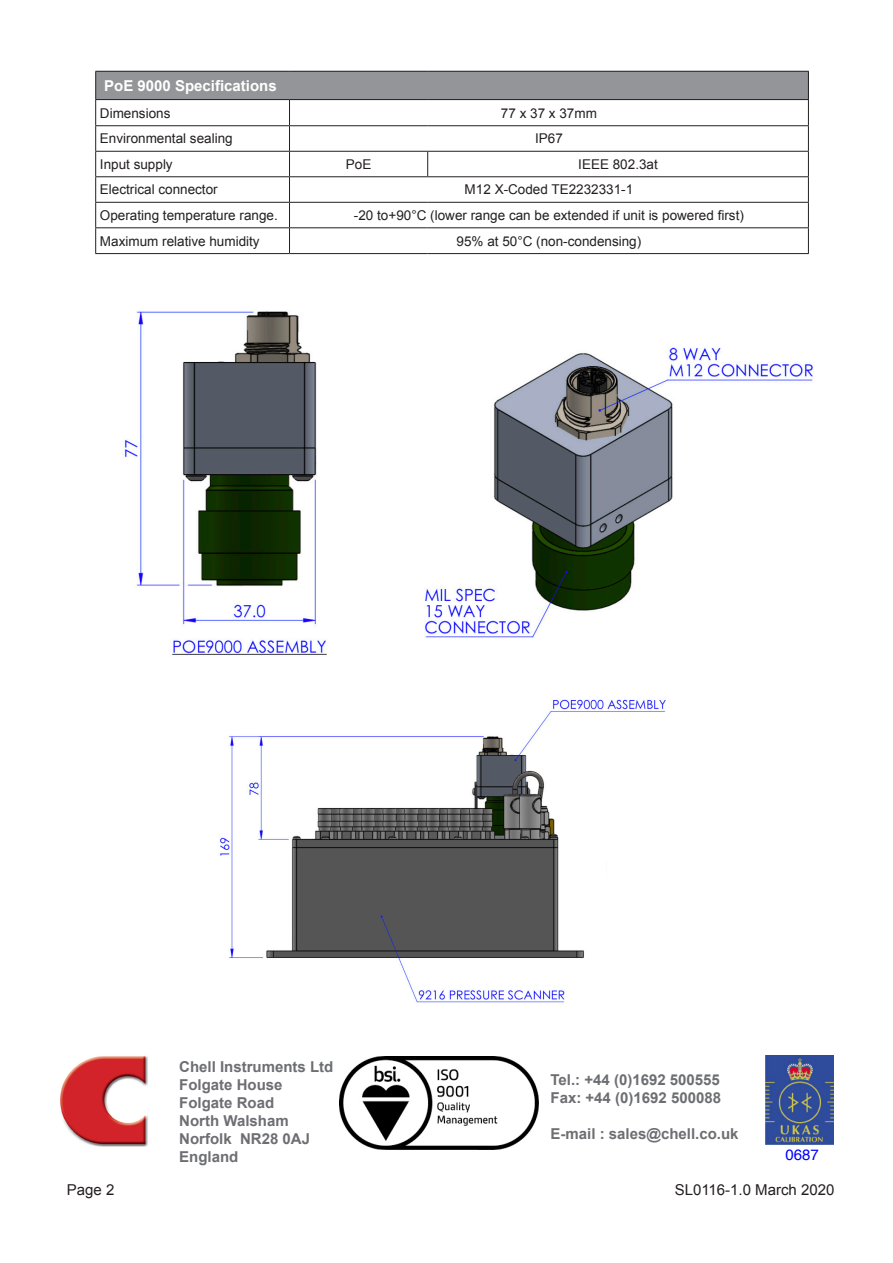
<style>
.page{position:relative;width:893px;height:1263px;background:#fff}
.page>*{position:absolute;margin:0;border:0;box-sizing:border-box;transform-origin:0 0}
.Body_text{font:700 15px "Arial";color:#6d6e72}
.t1{font:15px "Arial";color:#231f20}
.t2{font:700 15px "Arial";color:#fff}
.t3{font:15px "Helvetica";color:#00f}
.Subhead_1{font:13.5px "Arial";color:#231f20}
</style>
<div class="page">
<div style="left:96px;top:71px;width:712px;height:29px;background:#939598"></div>
<hr style="left:95px;top:71px;width:194px;height:1px;background:#231f20">
<hr style="left:289px;top:71px;width:139px;height:1px;background:#231f20">
<hr style="left:428px;top:71px;width:381px;height:1px;background:#231f20">
<hr style="left:95px;top:99px;width:194px;height:1px;background:#231f20">
<hr style="left:289px;top:99px;width:139px;height:1px;background:#231f20">
<hr style="left:428px;top:99px;width:381px;height:1px;background:#231f20">
<hr style="left:95px;top:125px;width:194px;height:1px;background:#231f20">
<hr style="left:289px;top:125px;width:139px;height:1px;background:#231f20">
<hr style="left:428px;top:125px;width:381px;height:1px;background:#231f20">
<hr style="left:95px;top:151px;width:194px;height:1px;background:#231f20">
<hr style="left:289px;top:151px;width:139px;height:1px;background:#231f20">
<hr style="left:428px;top:151px;width:381px;height:1px;background:#231f20">
<svg style="left:427px;top:152px;width:1px;height:24px"></svg>
<hr style="left:95px;top:176px;width:194px;height:1px;background:#231f20">
<hr style="left:289px;top:176px;width:139px;height:1px;background:#231f20">
<hr style="left:428px;top:176px;width:381px;height:1px;background:#231f20">
<hr style="left:95px;top:202px;width:194px;height:1px;background:#231f20">
<hr style="left:289px;top:202px;width:139px;height:1px;background:#231f20">
<hr style="left:428px;top:202px;width:381px;height:1px;background:#231f20">
<hr style="left:95px;top:227px;width:194px;height:1px;background:#231f20">
<svg style="left:95px;top:72px;width:1px;height:181px"></svg>
<hr style="left:289px;top:227px;width:139px;height:1px;background:#231f20">
<svg style="left:289px;top:100px;width:1px;height:153px"></svg>
<hr style="left:428px;top:227px;width:381px;height:1px;background:#231f20">
<svg style="left:808px;top:72px;width:1px;height:181px"></svg>
<hr style="left:95px;top:253px;width:194px;height:1px;background:#231f20">
<hr style="left:289px;top:253px;width:139px;height:1px;background:#231f20">
<hr style="left:428px;top:253px;width:381px;height:1px;background:#231f20">
<img style="left:220px;top:699px;width:446px;height:304px">
<img style="left:766px;top:1056px;width:67px;height:89px">
<img style="left:60px;top:1056px;width:88px;height:91px">
<img style="left:340px;top:1057px;width:199px;height:92px">
<img style="left:124px;top:311px;width:690px;height:344px">
<div style="left:328px;top:257px;width:199px;height:73px;background:#fff"></div>
<div style="left:642px;top:590px;width:248px;height:99px;background:#fff"></div>
<div style="left:608px;top:752px;width:215px;height:281px;background:#fff"></div>
<p class="t2" style="left:104px;top:76px;width:174px">PoE 9000 Specifications</p>
<p class="Subhead_1" style="left:100px;top:104px;width:72px">Dimensions</p>
<p class="Subhead_1" style="left:501px;top:104px;width:98px">77 x 37 x 37mm</p>
<p class="Subhead_1" style="left:100px;top:130px;width:134px">Environmental sealing</p>
<p class="Subhead_1" style="left:535px;top:130px;width:29px">IP67</p>
<p class="Subhead_1" style="left:100px;top:155px;width:74px">Input supply</p>
<p class="Subhead_1" style="left:346px;top:155px;width:27px">PoE</p>
<p class="Subhead_1" style="left:578px;top:155px;width:81px">IEEE 802.3at</p>
<p class="Subhead_1" style="left:100px;top:181px;width:119px">Electrical connector</p>
<p class="Subhead_1" style="left:465px;top:181px;width:170px">M12 X-Coded TE2232331-1</p>
<p class="Subhead_1" style="left:100px;top:206px;width:179px">Operating temperature range.</p>
<p class="Subhead_1" style="left:354px;top:206px;width:391px">-20 to+90°C (lower range can be extended if unit is powered first)</p>
<p class="Subhead_1" style="left:100px;top:232px;width:161px">Maximum relative humidity</p>
<p class="Subhead_1" style="left:457px;top:232px;width:186px">95% at 50°C (non-condensing)</p>
<p class="Body_text" style="left:179px;top:1057px;width:156px">Chell Instruments Ltd</p>
<p class="Body_text" style="left:179px;top:1075px;width:105px">Folgate House</p>
<p class="Body_text" style="left:179px;top:1093px;width:97px">Folgate Road</p>
<p class="Body_text" style="left:179px;top:1111px;width:111px">North Walsham</p>
<p class="Body_text" style="left:179px;top:1129px;width:132px">Norfolk NR28 0AJ</p>
<p class="Body_text" style="left:179px;top:1147px;width:61px">England</p>
<p class="Body_text" style="left:550px;top:1069px;width:171px">Tel.: +44 (0)1692 500555</p>
<p class="Body_text" style="left:550px;top:1087px;width:172px">Fax: +44 (0)1692 500088</p>
<p class="Body_text" style="left:550px;top:1123px;width:190px">E-mail : sales@chell.co.uk</p>
<p class="t3" style="left:785px;top:1143px;width:35px">0687</p>
<p class="t1" style="left:67px;top:1180px;width:49px">Page 2</p>
<p class="t1" style="left:675px;top:1180px;width:161px">SL0116-1.0 March 2020</p>
</div>
